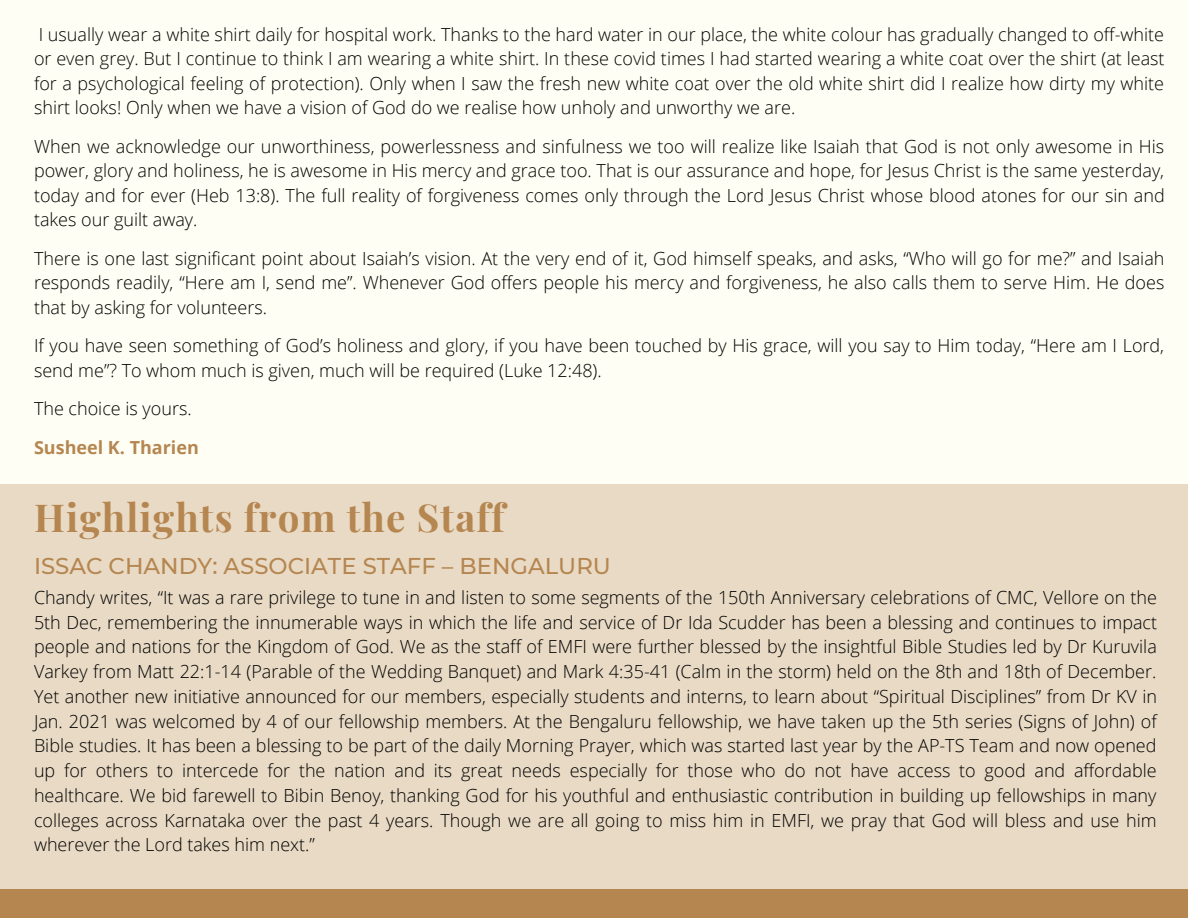
<style>
.page{position:relative;width:1188px;height:918px;background:#fefef4}
.page>*{position:absolute;margin:0;border:0;box-sizing:border-box;transform-origin:0 0}
.t1{font:700 38.55px "Playfair Display";letter-spacing:.03em;color:#b68651}
.t2{font:500 22.8px "Montserrat";color:#b68651}
.t3{font:300 18px/24.8px "Open Sans";color:#000;text-align:justify}
.t4{font:700 18px "Open Sans";color:#b68651}
</style>
<div class="page">
<div style="left:0;top:484px;width:1188px;height:434px;background:#e8dac4"></div>
<div style="left:0;top:889px;width:1188px;height:29px;background:#b68651"></div>
<p class="t3" style="left:34px;top:21px;width:1132px">I usually wear a white shirt daily for hospital work. Thanks to the hard water in our place, the white colour has gradually changed to off-white or even grey. But I continue to think I am wearing a white shirt. In these covid times I had started wearing a white coat over the shirt (at least for a psychological feeling of protection). Only when I saw the fresh new white coat over the old white shirt did I realize how dirty my white shirt looks! Only when we have a vision of God do we realise how unholy and unworthy we are.</p>
<p class="t3" style="left:34px;top:133px;width:1132px">When we acknowledge our unworthiness, powerlessness and sinfulness we too will realize like Isaiah that God is not only awesome in His power, glory and holiness, he is awesome in His mercy and grace too. That is our assurance and hope, for Jesus Christ is the same yesterday, today and for ever (Heb 13:8). The full reality of forgiveness comes only through the Lord Jesus Christ whose blood atones for our sin and takes our guilt away.</p>
<p class="t3" style="left:34px;top:245px;width:1132px">There is one last significant point about Isaiah’s vision. At the very end of it, God himself speaks, and asks, “Who will go for me?” and Isaiah responds readily, “Here am I, send me”. Whenever God offers people his mercy and forgiveness, he also calls them to serve Him. He does that by asking for volunteers.</p>
<p class="t3" style="left:34px;top:333px;width:1132px">If you have seen something of God’s holiness and glory, if you have been touched by His grace, will you say to Him today, “Here am I Lord, send me”? To whom much is given, much will be required (Luke 12:48).</p>
<p class="t3" style="left:34px;top:396px;width:159px">The choice is yours.</p>
<p class="t4" style="left:34px;top:434px;width:166px">Susheel K. Tharien</p>
<p class="t1" style="left:34px;top:490px;width:472px">Highlights from the Staff</p>
<p class="t2" style="left:34px;top:552px;width:578px">ISSAC CHANDY: ASSOCIATE STAFF – BENGALURU</p>
<p class="t3" style="left:34px;top:585px;width:1125px">Chandy writes, “It was a rare privilege to tune in and listen to some segments of the 150th Anniversary celebrations of CMC, Vellore on the 5th Dec, remembering the innumerable ways in which the life and service of Dr Ida Scudder has been a blessing and continues to impact people and nations for the Kingdom of God. We as the staff of EMFI were further blessed by the insightful Bible Studies led by Dr Kuruvila Varkey from Matt 22:1-14 (Parable of the Wedding Banquet) and Mark 4:35-41 (Calm in the storm) held on the 8th and 18th of December.<br>Yet another new initiative announced for our members, especially students and interns, to learn about “Spiritual Disciplines” from Dr KV in Jan. 2021 was welcomed by 4 of our fellowship members. At the Bengaluru fellowship, we have taken up the 5th series (Signs of John) of Bible studies. It has been a blessing to be part of the daily Morning Prayer, which was started last year by the AP-TS Team and now opened up for others to intercede for the nation and its great needs especially for those who do not have access to good and affordable healthcare. We bid farewell to Bibin Benoy, thanking God for his youthful and enthusiastic contribution in building up fellowships in many colleges across Karnataka over the past 4 years. Though we are all going to miss him in EMFI, we pray that God will bless and use him wherever the Lord takes him next.”</p>
</div>
